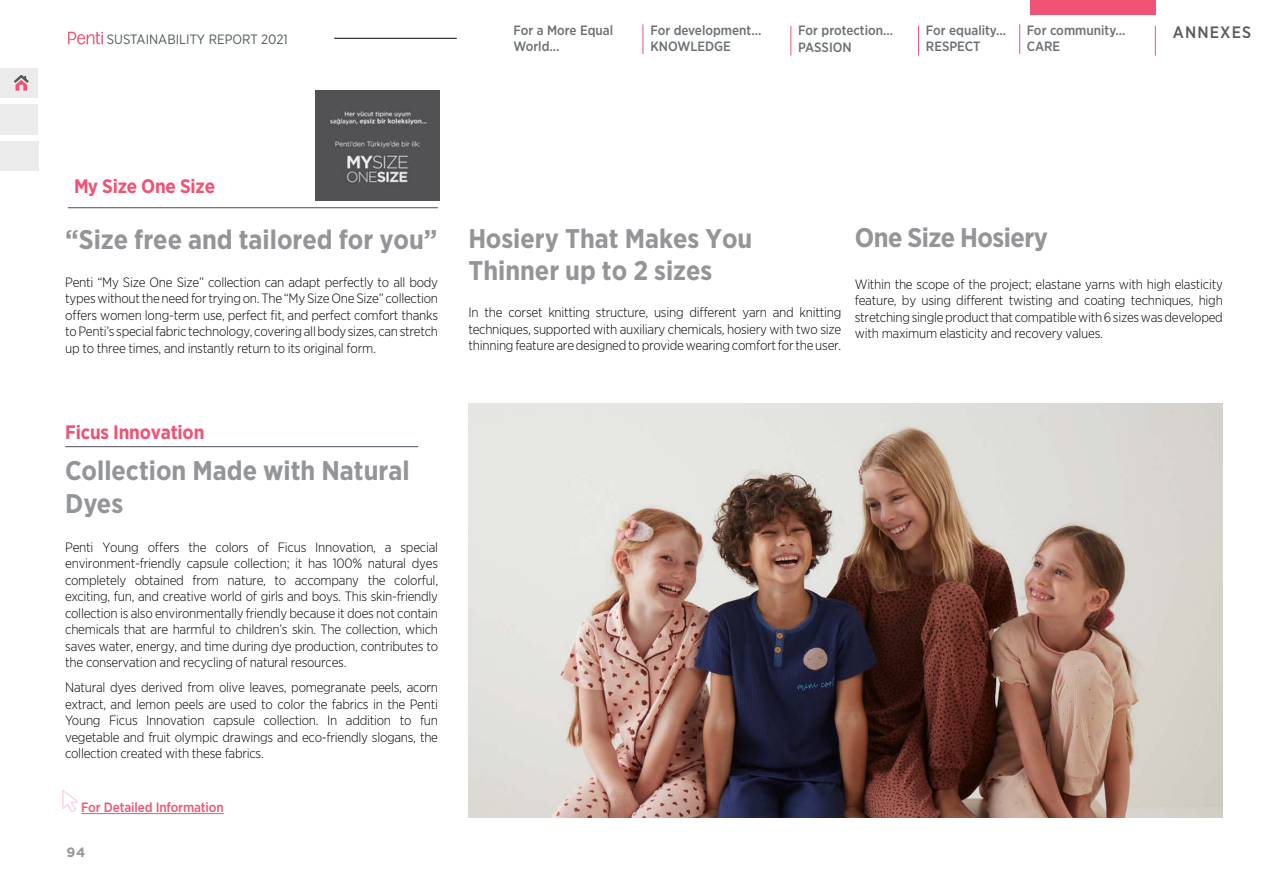
<style>
.page{position:relative;width:1276px;height:893px;background:#fff}
.page>*{position:absolute;margin:0;border:0;box-sizing:border-box;transform-origin:0 0}
.t1{font:700 27px/32.4px "Gotham Narrow";color:#939598}
.t2{font:700 27px "Gotham Narrow";letter-spacing:-.02em;color:#939598}
.t3{font:700 19.5px "Gotham Narrow";letter-spacing:-.01em;color:#f05374}
.t4{font:500 16.5px "Gotham Narrow";letter-spacing:.07em;color:#58595b}
.t5{font:300 13.5px/16.5px "Gotham Narrow";letter-spacing:-.02em;color:#000;text-align:justify}
.t6{font:500 13.5px/16.2px "Gotham Narrow";color:#6a6f72}
.t7{font:13.5px "Gotham Narrow";color:#4f595c}
.t8{font:500 13.5px "Gotham Narrow";letter-spacing:-.01em;color:#f05374}
.t9{font:700 13.5px "Gotham";color:#96989b}
</style>
<div class="page">
<div style="left:0;top:68px;width:38px;height:30px;background:#ebebec"></div>
<div style="left:0;top:141px;width:38px;height:30px;background:#ebebec"></div>
<div style="left:0;top:104px;width:38px;height:31px;background:#ebebec"></div>
<svg style="left:14px;top:75px;width:15px;height:16px"></svg>
<div style="left:1030px;top:0;width:126px;height:14px;background:#f05374"></div>
<hr style="left:334px;top:38px;width:123px;height:1px;background:#000">
<hr style="left:642px;top:24px;width:1px;height:30px;background:#f05374">
<hr style="left:790px;top:26px;width:1px;height:30px;background:#f05374">
<hr style="left:918px;top:26px;width:1px;height:30px;background:#f05374">
<hr style="left:1019px;top:24px;width:1px;height:30px;background:#f05374">
<hr style="left:1155px;top:26px;width:1px;height:30px;background:#f05374">
<img style="left:68px;top:31px;width:35px;height:14px">
<hr style="left:68px;top:207px;width:370px;height:1px;background:#474f59">
<hr style="left:65px;top:446px;width:353px;height:1px;background:#474f59">
<hr style="left:81px;top:813px;width:143px;height:1px;background:#f05374">
<svg style="left:62px;top:790px;width:16px;height:22px"></svg>
<img style="left:468px;top:403px;width:754px;height:414px">
<img style="left:316px;top:91px;width:123px;height:109px">
<p class="t7" style="left:107px;top:31px;width:182px">SUSTAINABILITY REPORT 2021</p>
<p class="t6" style="left:650px;top:22px;width:113px">For development...<br>KNOWLEDGE</p>
<p class="t6" style="left:798px;top:22px;width:96px">For protection...<br>PASSION</p>
<p class="t6" style="left:926px;top:22px;width:82px">For equality...<br>RESPECT</p>
<p class="t6" style="left:1026px;top:22px;width:100px">For community...<br>CARE</p>
<p class="t4" style="left:1172px;top:22px;width:80px">ANNEXES</p>
<p class="t6" style="left:513px;top:22px;width:101px">For a More Equal<br>World...</p>
<h2 class="t3" style="left:74px;top:173px;width:142px">My Size One Size</h2>
<h1 class="t1" style="left:65px;top:223px;width:374px">“Size free and tailored for you”</h1>
<p class="t5" style="left:65px;top:274px;width:374px">Penti “My Size One Size” collection can adapt perfectly to all body types without the need for trying on. The “My Size One Size” collection offers women long-term use, perfect fit, and perfect comfort thanks to Penti’s special fabric technology, covering all body sizes, can stretch up to three times, and instantly return to its original form.</p>
<h2 class="t3" style="left:65px;top:420px;width:141px">Ficus Innovation</h2>
<h1 class="t1" style="left:65px;top:454px;width:346px">Collection Made with Natural<br>Dyes</h1>
<p class="t5" style="left:65px;top:538px;width:374px">Penti Young offers the colors of Ficus Innovation, a special environment-friendly capsule collection; it has 100% natural dyes completely obtained from nature, to accompany the colorful, exciting, fun, and creative world of girls and boys. This skin-friendly collection is also environmentally friendly because it does not contain chemicals that are harmful to children’s skin. The collection, which saves water, energy, and time during dye production, contributes to the conservation and recycling of natural resources.</p>
<p class="t5" style="left:65px;top:679px;width:374px">Natural dyes derived from olive leaves, pomegranate peels, acorn extract, and lemon peels are used to color the fabrics in the Penti Young Ficus Innovation capsule collection. In addition to fun vegetable and fruit olympic drawings and eco-friendly slogans, the collection created with these fabrics.</p>
<p class="t8" style="left:81px;top:799px;width:144px">For Detailed Information</p>
<p class="t9" style="left:66px;top:843px;width:21px">94</p>
<h1 class="t1" style="left:468px;top:222px;width:285px">Hosiery That Makes You<br>Thinner up to 2 sizes</h1>
<p class="t5" style="left:468px;top:304px;width:374px">In the corset knitting structure, using different yarn and knitting techniques, supported with auxiliary chemicals, hosiery with two size thinning feature are designed to provide wearing comfort for the user.</p>
<h1 class="t2" style="left:855px;top:220px;width:195px">One Size Hosiery</h1>
<p class="t5" style="left:855px;top:275px;width:369px">Within the scope of the project; elastane yarns with high elasticity feature, by using different twisting and coating techniques, high stretching single product that compatible with 6 sizes was developed with maximum elasticity and recovery values.</p>
</div>
